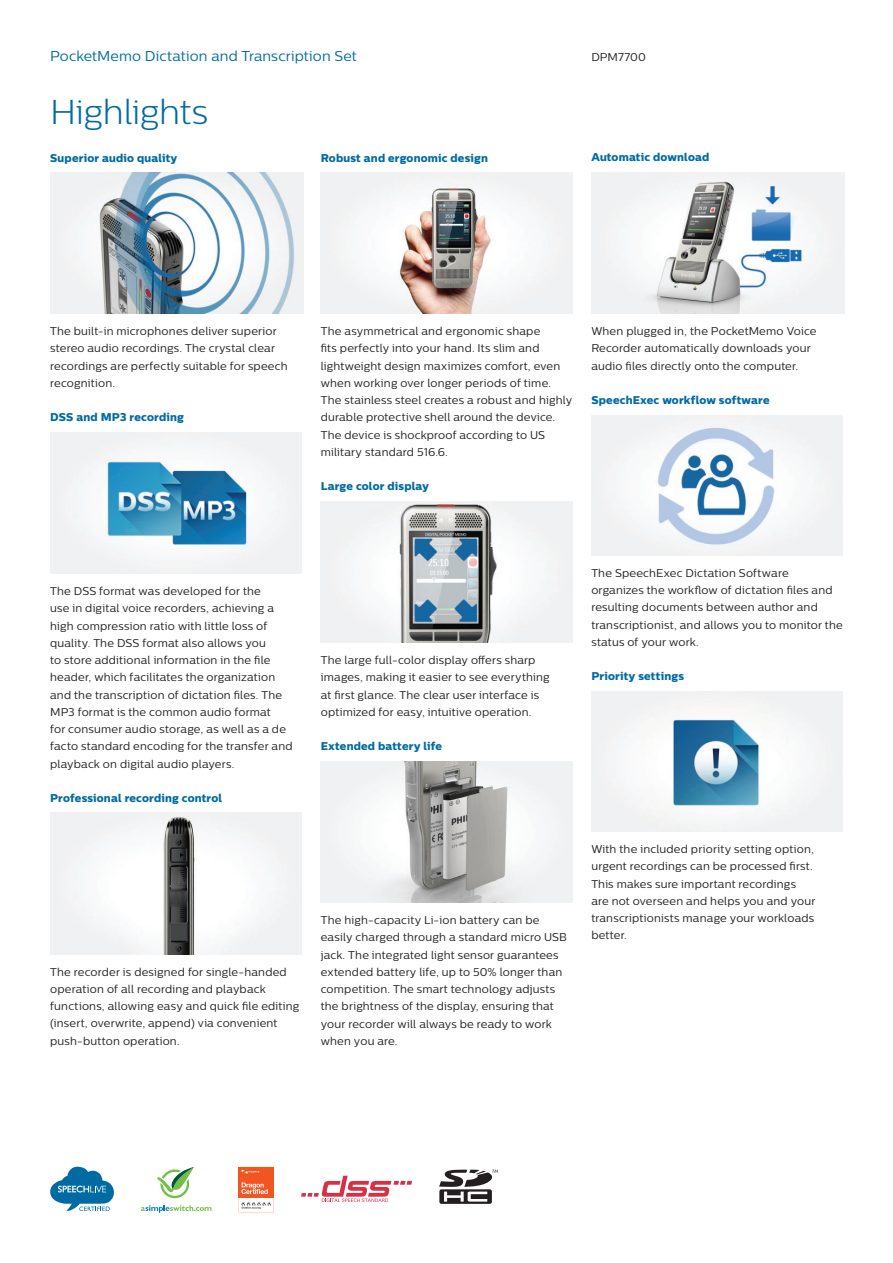
<style>
.page{position:relative;width:893px;height:1263px;background:#fff}
.page>*{position:absolute;margin:0;border:0;box-sizing:border-box;transform-origin:0 0}
.t1{font:300 34.5px "Centrale Sans";letter-spacing:-.01em;color:#006ba3}
.t2{font:14.25px "Centrale Sans";letter-spacing:.005em;color:#006ba3}
.t3{font:11.25px/17.2px "Centrale Sans";letter-spacing:.015em;color:#231f20}
.t4{font:11.25px "Centrale Sans X Bold";letter-spacing:.015em;color:#006ba3}
</style>
<div class="page">
<img style="left:50px;top:172px;width:253px;height:142px">
<img style="left:50px;top:432px;width:252px;height:141px">
<img style="left:50px;top:813px;width:252px;height:141px">
<img style="left:321px;top:172px;width:251px;height:142px">
<img style="left:321px;top:501px;width:251px;height:142px">
<img style="left:321px;top:761px;width:251px;height:141px">
<img style="left:591px;top:172px;width:253px;height:142px">
<img style="left:591px;top:415px;width:252px;height:140px">
<img style="left:591px;top:691px;width:252px;height:141px">
<svg style="left:439px;top:1169px;width:59px;height:35px"></svg>
<svg style="left:50px;top:1167px;width:64px;height:44px"></svg>
<svg style="left:141px;top:1205px;width:70px;height:8px"></svg>
<svg style="left:157px;top:1167px;width:37px;height:31px"></svg>
<svg style="left:301px;top:1176px;width:111px;height:26px"></svg>
<svg style="left:239px;top:1167px;width:35px;height:46px"></svg>
<p class="t2" style="left:50px;top:48px;width:308px">PocketMemo Dictation and Transcription Set</p>
<p class="t3" style="left:591px;top:48px;width:56px">DPM7700</p>
<h1 class="t1" style="left:50px;top:92px;width:159px">Highlights</h1>
<p class="t4" style="left:50px;top:151px;width:129px">Superior audio quality</p>
<p class="t4" style="left:321px;top:150px;width:169px">Robust and ergonomic design</p>
<p class="t4" style="left:591px;top:150px;width:119px">Automatic download</p>
<p class="t3" style="left:50px;top:322px;width:239px">The built-in microphones deliver superior stereo audio recordings. The crystal clear recordings are perfectly suitable for speech recognition.</p>
<p class="t4" style="left:50px;top:410px;width:135px">DSS and MP3 recording</p>
<p class="t3" style="left:321px;top:322px;width:253px">The asymmetrical and ergonomic shape<br>fits perfectly into your hand. Its slim and lightweight design maximizes comfort, even when working over longer periods of time.<br>The stainless steel creates a robust and highly durable protective shell around the device.<br>The device is shockproof according to US military standard 516.6.</p>
<p class="t4" style="left:321px;top:479px;width:110px">Large color display</p>
<p class="t3" style="left:591px;top:322px;width:227px">When plugged in, the PocketMemo Voice<br>Recorder automatically downloads your audio files directly onto the computer.</p>
<p class="t4" style="left:591px;top:393px;width:180px">SpeechExec workflow software</p>
<p class="t3" style="left:50px;top:582px;width:244px">The DSS format was developed for the<br>use in digital voice recorders, achieving a high compression ratio with little loss of quality. The DSS format also allows you<br>to store additional information in the file header, which facilitates the organization and the transcription of dictation files. The MP3 format is the common audio format<br>for consumer audio storage, as well as a de facto standard encoding for the transfer and playback on digital audio players.</p>
<p class="t4" style="left:50px;top:791px;width:173px">Professional recording control</p>
<p class="t3" style="left:321px;top:651px;width:230px">The large full-color display offers sharp images, making it easier to see everything at first glance. The clear user interface is optimized for easy, intuitive operation.</p>
<p class="t4" style="left:321px;top:739px;width:123px">Extended battery life</p>
<p class="t3" style="left:50px;top:963px;width:251px">The recorder is designed for single-handed operation of all recording and playback functions, allowing easy and quick file editing (insert, overwrite, append) via convenient push-button operation.</p>
<p class="t3" style="left:321px;top:911px;width:248px">The high-capacity Li-ion battery can be easily charged through a standard micro USB jack. The integrated light sensor guarantees extended battery life, up to 50% longer than competition. The smart technology adjusts the brightness of the display, ensuring that your recorder will always be ready to work when you are.</p>
<p class="t3" style="left:591px;top:564px;width:253px">The SpeechExec Dictation Software organizes the workflow of dictation files and resulting documents between author and transcriptionist, and allows you to monitor the status of your work.</p>
<p class="t4" style="left:591px;top:669px;width:94px">Priority settings</p>
<p class="t3" style="left:591px;top:840px;width:226px">With the included priority setting option, urgent recordings can be processed first.<br>This makes sure important recordings are not overseen and helps you and your transcriptionists manage your workloads better.</p>
</div>
